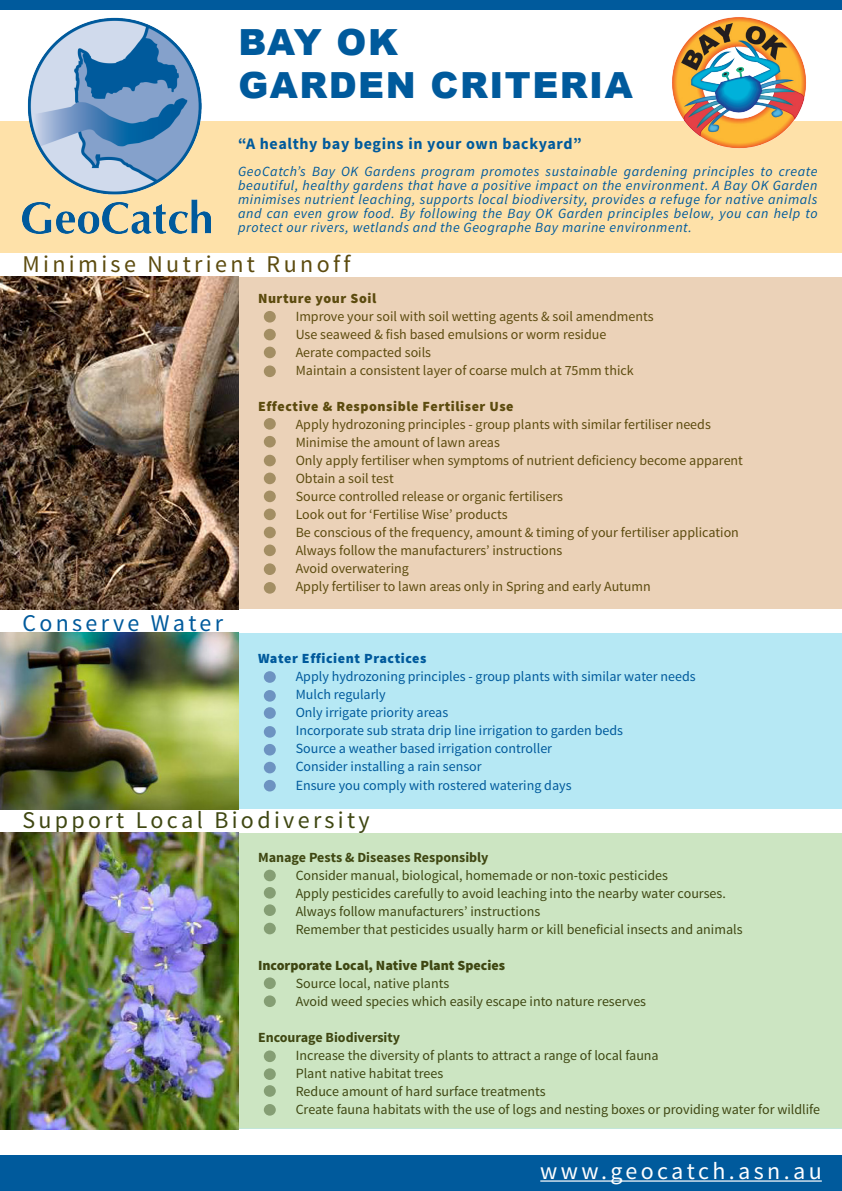
<style>
.page{position:relative;width:842px;height:1191px;background:#fff}
.page>*{position:absolute;margin:0;border:0;box-sizing:border-box;transform-origin:0 0}
.t1{font:900 36px "Arial";letter-spacing:.04em;color:#005a9c}
.t2{font:24px "Source Sans Pro";letter-spacing:.14em;color:#3f4712}
.t3{font:24px "Source Sans Pro";letter-spacing:.14em;color:#5c4b0e}
.t4{font:24px "Source Sans Pro";letter-spacing:.14em;color:#fff}
.t5{font:24px "Source Sans Pro";letter-spacing:.14em;color:#005a9c}
.t6{font:700 16px "Source Sans Pro";letter-spacing:.04em;color:#005a9c}
.t7{font:14px "Source Sans Pro";color:#5c4b0e}
.t8{font:14px "Source Sans Pro";color:#3f4712}
.t9{font:italic 14px/14px "Source Sans Pro";letter-spacing:.04em;color:#005a9c;text-align:justify}
.t10{font:14px "Source Sans Pro";color:#005a9c}
.t11{font:700 14px "Source Sans Pro";color:#3f4712}
.t12{font:900 14px "Source Sans Pro";letter-spacing:.04em;color:#5c4b0e}
.t13{font:900 14px "Source Sans Pro";color:#3f4712}
.t14{font:900 14px "Source Sans Pro";letter-spacing:.04em;color:#005a9c}
</style>
<div class="page">
<div style="left:0;top:1138px;width:842px;height:53px;background:#005a9c"></div>
<div style="left:0;top:121px;width:842px;height:132px;background:#fee1a9"></div>
<div style="left:238px;top:832px;width:604px;height:297px;background:#cce5c2"></div>
<div style="left:238px;top:276px;width:604px;height:334px;background:#ebd2b8"></div>
<div style="left:238px;top:633px;width:604px;height:176px;background:#b6e8f4"></div>
<div style="left:0;top:1129px;width:842px;height:26px;background:#fff"></div>
<div style="left:0;top:0;width:842px;height:10px;background:#005a9c"></div>
<img style="left:672px;top:17px;width:134px;height:131px">
<img style="left:22px;top:17px;width:188px;height:217px">
<hr style="left:540px;top:1180px;width:282px;height:1px;background:#fff">
<img style="left:0;top:276px;width:238px;height:334px">
<img style="left:0;top:633px;width:238px;height:176px">
<img style="left:0;top:832px;width:238px;height:297px">
<div style="left:264px;top:726px;width:12px;height:11px;background:#6d93c1;border-radius:50%"></div>
<div style="left:264px;top:744px;width:12px;height:11px;background:#6d93c1;border-radius:50%"></div>
<svg style="left:264px;top:761px;width:12px;height:12px"></svg>
<div style="left:264px;top:780px;width:12px;height:11px;background:#6d93c1;border-radius:50%"></div>
<svg style="left:264px;top:869px;width:12px;height:12px"></svg>
<svg style="left:264px;top:904px;width:12px;height:12px"></svg>
<svg style="left:264px;top:977px;width:12px;height:12px"></svg>
<svg style="left:264px;top:995px;width:12px;height:12px"></svg>
<div style="left:264px;top:887px;width:12px;height:11px;background:#859e74;border-radius:50%"></div>
<svg style="left:264px;top:922px;width:12px;height:12px"></svg>
<svg style="left:264px;top:526px;width:12px;height:12px"></svg>
<svg style="left:264px;top:544px;width:12px;height:12px"></svg>
<svg style="left:264px;top:563px;width:12px;height:12px"></svg>
<div style="left:264px;top:311px;width:12px;height:11px;background:#a38e63;border-radius:50%"></div>
<div style="left:264px;top:329px;width:12px;height:11px;background:#a38e63;border-radius:50%"></div>
<svg style="left:264px;top:346px;width:12px;height:12px"></svg>
<svg style="left:264px;top:365px;width:12px;height:12px"></svg>
<svg style="left:264px;top:418px;width:12px;height:12px"></svg>
<div style="left:264px;top:436px;width:12px;height:11px;background:#a38e63;border-radius:50%"></div>
<div style="left:264px;top:455px;width:12px;height:11px;background:#a38e63;border-radius:50%"></div>
<svg style="left:264px;top:472px;width:12px;height:12px"></svg>
<svg style="left:264px;top:707px;width:12px;height:12px"></svg>
<div style="left:264px;top:1104px;width:12px;height:11px;background:#859e74;border-radius:50%"></div>
<svg style="left:264px;top:1050px;width:12px;height:12px"></svg>
<svg style="left:264px;top:1068px;width:12px;height:12px"></svg>
<div style="left:264px;top:1085px;width:12px;height:11px;background:#859e74;border-radius:50%"></div>
<div style="left:264px;top:690px;width:12px;height:11px;background:#6d93c1;border-radius:50%"></div>
<svg style="left:264px;top:671px;width:12px;height:12px"></svg>
<div style="left:264px;top:582px;width:12px;height:11px;background:#a38e63;border-radius:50%"></div>
<svg style="left:264px;top:508px;width:12px;height:12px"></svg>
<svg style="left:264px;top:490px;width:12px;height:12px"></svg>
<p class="t1" style="left:238px;top:16px;width:161px">BAY OK</p>
<p class="t1" style="left:238px;top:59px;width:396px">GARDEN CRITERIA</p>
<p class="t6" style="left:238px;top:133px;width:345px">“A healthy bay begins in your own backyard”</p>
<p class="t9" style="left:238px;top:164px;width:581px">GeoCatch’s Bay OK Gardens program promotes sustainable gardening principles to create beautiful, healthy gardens that have a positive impact on the environment. A Bay OK Garden minimises nutrient leaching, supports local biodiversity, provides a refuge for native animals and can even grow food. By following the Bay OK Garden principles below, you can help to protect our rivers, wetlands and the Geographe Bay marine environment.</p>
<p class="t3" style="left:22px;top:250px;width:329px">Minimise Nutrient Runoff</p>
<p class="t5" style="left:22px;top:608px;width:202px">Conserve Water</p>
<p class="t12" style="left:258px;top:289px;width:120px">Nurture your Soil</p>
<p class="t7" style="left:296px;top:308px;width:359px">Improve your soil with soil wetting agents &amp; soil amendments</p>
<p class="t7" style="left:296px;top:326px;width:312px">Use seaweed &amp; fish based emulsions or worm residue</p>
<p class="t7" style="left:296px;top:344px;width:137px">Aerate compacted soils</p>
<p class="t7" style="left:296px;top:362px;width:339px">Maintain a consistent layer of coarse mulch at 75mm thick</p>
<p class="t12" style="left:258px;top:397px;width:257px">Effective &amp; Responsible Fertiliser Use</p>
<p class="t7" style="left:296px;top:416px;width:417px">Apply hydrozoning principles - group plants with similar fertiliser needs</p>
<p class="t7" style="left:296px;top:434px;width:206px">Minimise the amount of lawn areas</p>
<p class="t7" style="left:296px;top:452px;width:449px">Only apply fertiliser when symptoms of nutrient deficiency become apparent</p>
<p class="t7" style="left:296px;top:470px;width:99px">Obtain a soil test</p>
<p class="t7" style="left:296px;top:488px;width:269px">Source controlled release or organic fertilisers</p>
<p class="t7" style="left:296px;top:506px;width:214px">Look out for ‘Fertilise Wise’ products</p>
<p class="t7" style="left:296px;top:524px;width:445px">Be conscious of the frequency, amount &amp; timing of your fertiliser application</p>
<p class="t7" style="left:296px;top:542px;width:268px">Always follow the manufacturers’ instructions</p>
<p class="t7" style="left:296px;top:560px;width:115px">Avoid overwatering</p>
<p class="t7" style="left:296px;top:578px;width:357px">Apply fertiliser to lawn areas only in Spring and early Autumn</p>
<p class="t14" style="left:258px;top:649px;width:170px">Water Efficient Practices</p>
<p class="t10" style="left:296px;top:668px;width:401px">Apply hydrozoning principles - group plants with similar water needs</p>
<p class="t10" style="left:296px;top:686px;width:92px">Mulch regularly</p>
<p class="t10" style="left:296px;top:704px;width:154px">Only irrigate priority areas</p>
<p class="t10" style="left:296px;top:722px;width:329px">Incorporate sub strata drip line irrigation to garden beds</p>
<p class="t10" style="left:296px;top:740px;width:258px">Source a weather based irrigation controller</p>
<p class="t10" style="left:296px;top:758px;width:188px">Consider installing a rain sensor</p>
<p class="t10" style="left:296px;top:776px;width:277px">Ensure you comply with rostered watering days</p>
<p class="t2" style="left:22px;top:805px;width:349px">Support Local Biodiversity</p>
<p class="t11" style="left:258px;top:848px;width:232px">Manage Pests &amp; Diseases Responsibly</p>
<p class="t8" style="left:296px;top:866px;width:374px">Consider manual, biological, homemade or non-toxic pesticides</p>
<p class="t8" style="left:296px;top:884px;width:432px">Apply pesticides carefully to avoid leaching into the nearby water courses.</p>
<p class="t8" style="left:296px;top:902px;width:246px">Always follow manufacturers’ instructions</p>
<p class="t8" style="left:296px;top:920px;width:448px">Remember that pesticides usually harm or kill beneficial insects and animals</p>
<p class="t13" style="left:258px;top:955px;width:249px">Incorporate Local, Native Plant Species</p>
<p class="t8" style="left:296px;top:974px;width:155px">Source local, native plants</p>
<p class="t8" style="left:296px;top:992px;width:352px">Avoid weed species which easily escape into nature reserves</p>
<p class="t11" style="left:258px;top:1028px;width:144px">Encourage Biodiversity</p>
<p class="t8" style="left:296px;top:1046px;width:365px">Increase the diversity of plants to attract a range of local fauna</p>
<p class="t8" style="left:296px;top:1064px;width:149px">Plant native habitat trees</p>
<p class="t8" style="left:296px;top:1082px;width:251px">Reduce amount of hard surface treatments</p>
<p class="t8" style="left:296px;top:1100px;width:526px">Create fauna habitats with the use of logs and nesting boxes or providing water for wildlife</p>
<p class="t4" style="left:540px;top:1155px;width:283px">www.geocatch.asn.au</p>
</div>
